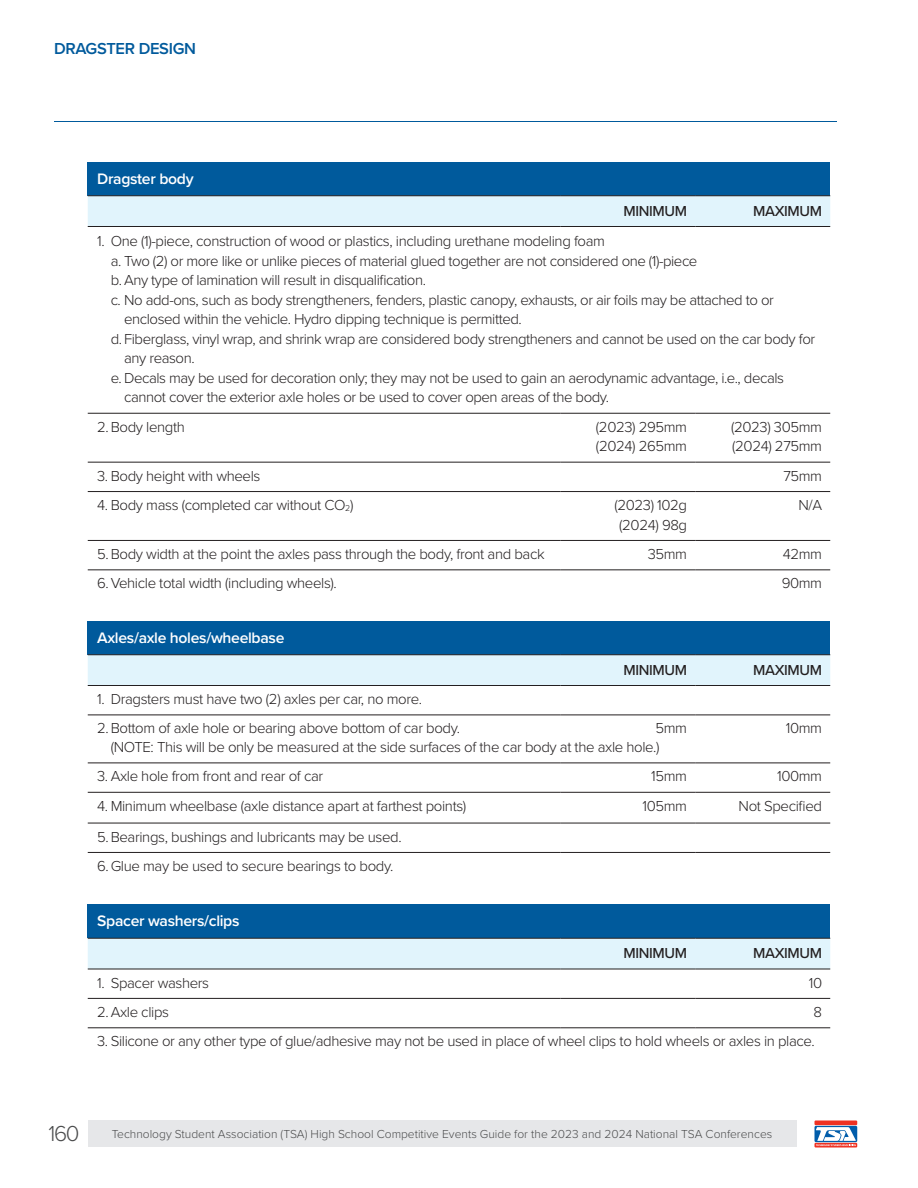
<style>
.page{position:relative;width:918px;height:1188px;background:#fff}
.page>*{position:absolute;margin:0;border:0;box-sizing:border-box;transform-origin:0 0}
.t1{font:300 22.5px "Proxima Nova";color:#4b4c4d}
.t2{font:600 16.5px "Proxima Nova";letter-spacing:-.02em;color:#005a9c}
.Sub-Subhead{font:600 15.75px "Proxima Nova";letter-spacing:-.02em;color:#fff}
.Body_Copy{font:300 15px/19.5px "Proxima Nova";letter-spacing:-.025em;color:#231f20}
.Body_Copy_-_Semibold{font:500 15px "Proxima Nova";letter-spacing:-.025em;color:#231f20}
.t3{font:300 12px "Proxima Nova";color:#4b4c4d}
.s1{font-size:8.7px}
</style>
<div class="page">
<div style="left:88px;top:1120px;width:708px;height:28px;background:#e6e7e9"></div>
<div style="left:814px;top:1120px;width:43px;height:28px;background:#cdbfcb"></div>
<div style="left:814px;top:1143px;width:43px;height:5px;background:#ef3122"></div>
<div style="left:815px;top:1126px;width:42px;height:16px;background:#015dab;border-radius:2px"></div>
<hr style="left:814px;top:1121px;width:43px;height:4px;background:#ef3122">
<svg style="left:816px;top:1127px;width:40px;height:19px"></svg>
<hr style="left:54px;top:121px;width:783px;height:1px;background:#005a9c">
<div style="left:88px;top:162px;width:742px;height:34px;background:#005a9c"></div>
<div style="left:88px;top:196px;width:742px;height:30px;background:#e1f4fc"></div>
<svg style="left:88px;top:412px;width:742px;height:159px"></svg>
<hr style="left:88px;top:195px;width:472px;height:1px;background:#231f20">
<hr style="left:560px;top:195px;width:135px;height:1px;background:#231f20">
<hr style="left:695px;top:195px;width:135px;height:1px;background:#231f20">
<hr style="left:88px;top:226px;width:472px;height:1px;background:#231f20">
<hr style="left:560px;top:226px;width:135px;height:1px;background:#231f20">
<hr style="left:695px;top:226px;width:135px;height:1px;background:#231f20">
<hr style="left:88px;top:413px;width:472px;height:1px;background:#231f20">
<hr style="left:560px;top:413px;width:135px;height:1px;background:#231f20">
<hr style="left:695px;top:413px;width:135px;height:1px;background:#231f20">
<hr style="left:88px;top:462px;width:472px;height:1px;background:#231f20">
<hr style="left:560px;top:462px;width:135px;height:1px;background:#231f20">
<hr style="left:695px;top:462px;width:135px;height:1px;background:#231f20">
<hr style="left:88px;top:491px;width:472px;height:1px;background:#231f20">
<hr style="left:560px;top:491px;width:135px;height:1px;background:#231f20">
<hr style="left:695px;top:491px;width:135px;height:1px;background:#231f20">
<hr style="left:88px;top:540px;width:472px;height:1px;background:#231f20">
<hr style="left:560px;top:540px;width:135px;height:1px;background:#231f20">
<hr style="left:695px;top:540px;width:135px;height:1px;background:#231f20">
<hr style="left:88px;top:569px;width:472px;height:1px;background:#231f20">
<hr style="left:560px;top:569px;width:135px;height:1px;background:#231f20">
<hr style="left:695px;top:569px;width:135px;height:1px;background:#231f20">
<div style="left:88px;top:621px;width:742px;height:34px;background:#005a9c"></div>
<div style="left:88px;top:655px;width:742px;height:30px;background:#e1f4fc"></div>
<svg style="left:88px;top:714px;width:742px;height:138px"></svg>
<hr style="left:88px;top:654px;width:472px;height:1px;background:#231f20">
<hr style="left:560px;top:654px;width:135px;height:1px;background:#231f20">
<hr style="left:695px;top:654px;width:135px;height:1px;background:#231f20">
<hr style="left:88px;top:685px;width:472px;height:1px;background:#231f20">
<hr style="left:560px;top:685px;width:135px;height:1px;background:#231f20">
<hr style="left:695px;top:685px;width:135px;height:1px;background:#231f20">
<hr style="left:88px;top:715px;width:472px;height:1px;background:#231f20">
<hr style="left:560px;top:715px;width:135px;height:1px;background:#231f20">
<hr style="left:695px;top:715px;width:135px;height:1px;background:#231f20">
<hr style="left:88px;top:792px;width:472px;height:1px;background:#231f20">
<hr style="left:560px;top:792px;width:135px;height:1px;background:#231f20">
<hr style="left:695px;top:792px;width:135px;height:1px;background:#231f20">
<hr style="left:88px;top:823px;width:472px;height:1px;background:#231f20">
<hr style="left:560px;top:823px;width:135px;height:1px;background:#231f20">
<hr style="left:695px;top:823px;width:135px;height:1px;background:#231f20">
<hr style="left:88px;top:852px;width:472px;height:1px;background:#231f20">
<hr style="left:560px;top:852px;width:135px;height:1px;background:#231f20">
<hr style="left:695px;top:852px;width:135px;height:1px;background:#231f20">
<hr style="left:88px;top:763px;width:472px;height:1px;background:#231f20">
<hr style="left:560px;top:763px;width:135px;height:1px;background:#231f20">
<hr style="left:695px;top:763px;width:135px;height:1px;background:#231f20">
<div style="left:88px;top:904px;width:742px;height:34px;background:#005a9c"></div>
<div style="left:88px;top:939px;width:742px;height:30px;background:#e1f4fc"></div>
<svg style="left:88px;top:997px;width:742px;height:32px"></svg>
<hr style="left:88px;top:938px;width:472px;height:1px;background:#231f20">
<hr style="left:560px;top:938px;width:135px;height:1px;background:#231f20">
<hr style="left:695px;top:938px;width:135px;height:1px;background:#231f20">
<hr style="left:88px;top:969px;width:472px;height:1px;background:#231f20">
<hr style="left:560px;top:969px;width:135px;height:1px;background:#231f20">
<hr style="left:695px;top:969px;width:135px;height:1px;background:#231f20">
<hr style="left:88px;top:998px;width:472px;height:1px;background:#231f20">
<hr style="left:560px;top:998px;width:135px;height:1px;background:#231f20">
<hr style="left:695px;top:998px;width:135px;height:1px;background:#231f20">
<hr style="left:88px;top:1027px;width:472px;height:1px;background:#231f20">
<hr style="left:560px;top:1027px;width:135px;height:1px;background:#231f20">
<hr style="left:695px;top:1027px;width:135px;height:1px;background:#231f20">
<p class="t2" style="left:54px;top:36px;width:144px">DRAGSTER DESIGN</p>
<p class="Sub-Subhead" style="left:97px;top:167px;width:98px">Dragster body</p>
<p class="Body_Copy_-_Semibold" style="left:624px;top:200px;width:65px">MINIMUM</p>
<p class="Body_Copy_-_Semibold" style="left:753px;top:200px;width:70px">MAXIMUM</p>
<p class="Body_Copy" style="left:97px;top:231px;width:509px">1. One (1)-piece, construction of wood or plastics, including urethane modeling foam</p>
<p class="Body_Copy" style="left:111px;top:250px;width:588px">a. Two (2) or more like or unlike pieces of material glued together are not considered one (1)-piece</p>
<p class="Body_Copy" style="left:111px;top:270px;width:317px">b. Any type of lamination will result in disqualification.</p>
<p class="Body_Copy" style="left:124px;top:289px;width:651px;text-indent:-14px">c. No add-ons, such as body strengtheners, fenders, plastic canopy, exhausts, or air foils may be attached to or enclosed within the vehicle. Hydro dipping technique is permitted.</p>
<p class="Body_Copy" style="left:124px;top:328px;width:693px;text-indent:-14px">d. Fiberglass, vinyl wrap, and shrink wrap are considered body strengtheners and cannot be used on the car body for any reason.</p>
<p class="Body_Copy" style="left:124px;top:367px;width:661px;text-indent:-14px">e. Decals may be used for decoration only; they may not be used to gain an aerodynamic advantage, i.e., decals cannot cover the exterior axle holes or be used to cover open areas of the body.</p>
<p class="Body_Copy" style="left:97px;top:416px;width:89px">2.Body length</p>
<p class="Body_Copy" style="left:596px;top:416px;width:93px">(2023) 295mm (2024) 265mm</p>
<p class="Body_Copy" style="left:731px;top:416px;width:92px">(2023) 305mm (2024) 275mm</p>
<p class="Body_Copy" style="left:97px;top:465px;width:165px">3. Body height with wheels</p>
<p class="Body_Copy" style="left:783px;top:465px;width:40px">75mm</p>
<p class="Body_Copy" style="left:97px;top:495px;width:258px">4. Body mass (completed car without CO<span class="s1">2</span>)</p>
<p class="Body_Copy" style="left:614px;top:495px;width:74px;text-align:center">(2023) 102g (2024) 98g</p>
<p class="Body_Copy" style="left:798px;top:495px;width:25px">N/A</p>
<p class="Body_Copy" style="left:97px;top:543px;width:449px">5.Body width at the point the axles pass through the body, front and back</p>
<p class="Body_Copy" style="left:648px;top:543px;width:41px">35mm</p>
<p class="Body_Copy" style="left:783px;top:543px;width:41px">42mm</p>
<p class="Body_Copy" style="left:97px;top:573px;width:241px">6.Vehicle total width (including wheels).</p>
<p class="Body_Copy" style="left:782px;top:573px;width:42px">90mm</p>
<p class="Sub-Subhead" style="left:97px;top:626px;width:189px">Axles/axle holes/wheelbase</p>
<p class="Body_Copy_-_Semibold" style="left:624px;top:659px;width:65px">MINIMUM</p>
<p class="Body_Copy_-_Semibold" style="left:753px;top:659px;width:70px">MAXIMUM</p>
<p class="Body_Copy" style="left:97px;top:689px;width:326px">1. Dragsters must have two (2) axles per car, no more.</p>
<p class="Body_Copy" style="left:97px;top:718px;width:364px">2.Bottom of axle hole or bearing above bottom of car body.</p>
<p class="Body_Copy" style="left:656px;top:718px;width:33px">5mm</p>
<p class="Body_Copy" style="left:786px;top:718px;width:38px">10mm</p>
<p class="Body_Copy" style="left:111px;top:737px;width:550px">(NOTE: This will be only be measured at the side surfaces of the car body at the axle hole.)</p>
<p class="Body_Copy" style="left:97px;top:766px;width:228px">3. Axle hole from front and rear of car</p>
<p class="Body_Copy" style="left:651px;top:766px;width:37px">15mm</p>
<p class="Body_Copy" style="left:777px;top:766px;width:47px">100mm</p>
<p class="Body_Copy" style="left:97px;top:795px;width:371px">4. Minimum wheelbase (axle distance apart at farthest points)</p>
<p class="Body_Copy" style="left:643px;top:795px;width:46px">105mm</p>
<p class="Body_Copy" style="left:739px;top:795px;width:85px">Not Specified</p>
<p class="Body_Copy" style="left:97px;top:826px;width:306px">5.Bearings, bushings and lubricants may be used.</p>
<p class="Body_Copy" style="left:97px;top:855px;width:298px">6.Glue may be used to secure bearings to body.</p>
<p class="Sub-Subhead" style="left:97px;top:909px;width:144px">Spacer washers/clips</p>
<p class="Body_Copy_-_Semibold" style="left:624px;top:942px;width:65px">MINIMUM</p>
<p class="Body_Copy_-_Semibold" style="left:753px;top:942px;width:70px">MAXIMUM</p>
<p class="Body_Copy" style="left:97px;top:972px;width:113px">1. Spacer washers</p>
<p class="Body_Copy" style="left:809px;top:972px;width:15px">10</p>
<p class="Body_Copy" style="left:97px;top:1001px;width:73px">2.Axle clips</p>
<p class="Body_Copy" style="left:814px;top:1001px;width:10px">8</p>
<p class="Body_Copy" style="left:97px;top:1031px;width:719px">3. Silicone or any other type of glue/adhesive may not be used in place of wheel clips to hold wheels or axles in place.</p>
<h1 class="t1" style="left:49px;top:1117px;width:33px">160</h1>
<p class="t3" style="left:112px;top:1125px;width:662px">Technology Student Association (TSA) High School Competitive Events Guide for the 2023 and 2024 National TSA Conferences</p>
</div>
